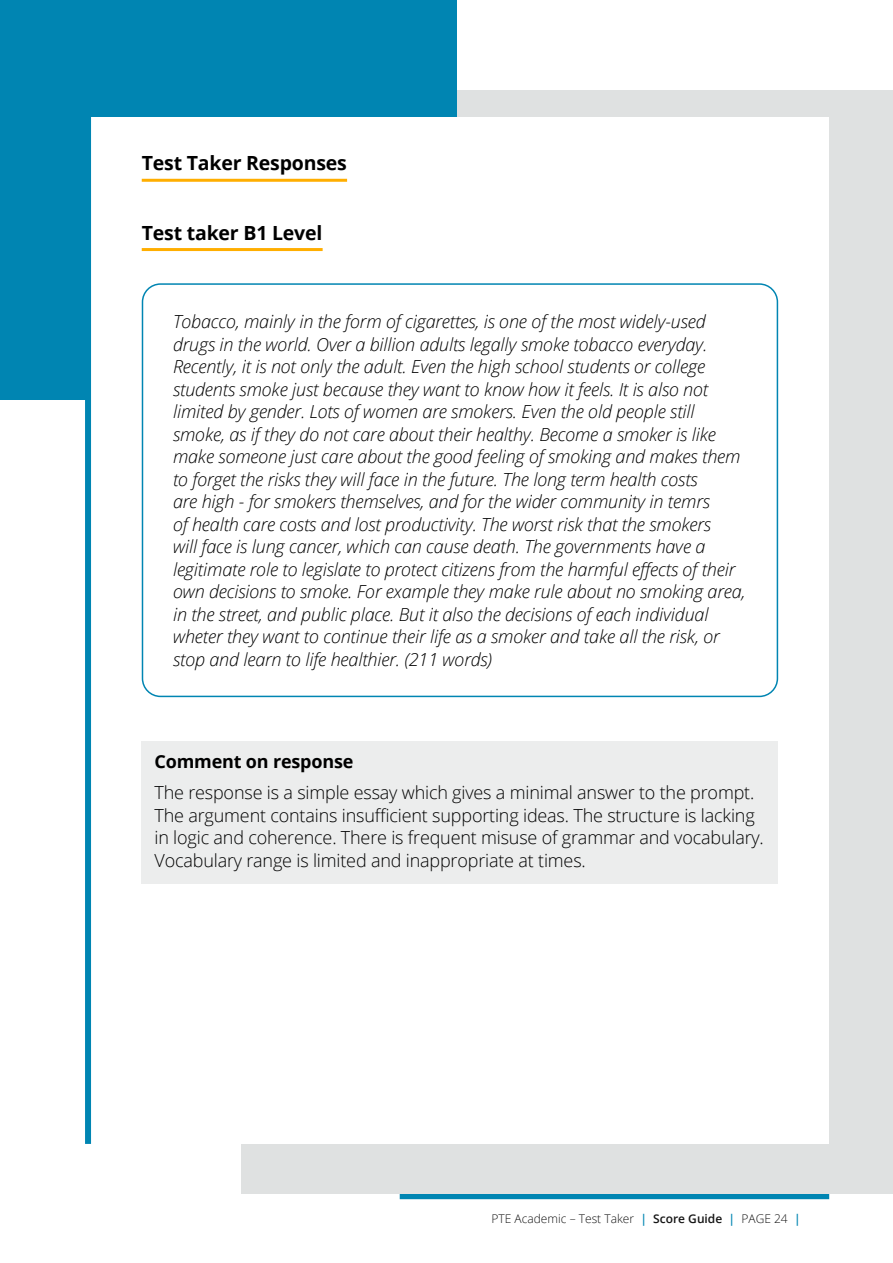
<style>
.page{position:relative;width:893px;height:1263px;background:#fff}
.page>*{position:absolute;margin:0;border:0;box-sizing:border-box;transform-origin:0 0}
.t1{font:700 19.5px "Open Sans";letter-spacing:-.01em;color:#000}
.t2{font:italic 300 18px/22.5px "Open Sans";letter-spacing:-.01em;color:#000}
.t3{font:300 18px/22.5px "Open Sans";letter-spacing:-.01em;color:#000}
.t4{font:700 18px "Open Sans";letter-spacing:-.01em;color:#000}
.t5{font:300 12px "Open Sans";color:#151515}
.s1{font-weight:600;color:#0085b2}
.s2{font-weight:600}
</style>
<div class="page">
<div style="left:241px;top:90px;width:652px;height:27px;background:#dfe1e1"></div>
<div style="left:400px;top:1193px;width:429px;height:6px;background:#0085b2"></div>
<div style="left:829px;top:90px;width:64px;height:1103px;background:#dfe1e1"></div>
<div style="left:0;top:0;width:91px;height:400px;background:#0085b2"></div>
<div style="left:85px;top:112px;width:6px;height:1032px;background:#0085b2"></div>
<div style="left:0;top:0;width:456px;height:117px;background:#0085b2"></div>
<div style="left:241px;top:1144px;width:652px;height:49px;background:#dfe1e1"></div>
<hr style="left:142px;top:179px;width:205px;height:3px;background:#ffae00">
<hr style="left:142px;top:248px;width:181px;height:3px;background:#ffae00">
<div style="left:142px;top:283px;width:636px;height:414px;border:2px solid #0085b2;border-radius:18px"></div>
<div style="left:142px;top:742px;width:636px;height:142px;background:#eceded"></div>
<p class="t1" style="left:142px;top:149px;width:207px">Test Taker Responses</p>
<p class="t1" style="left:142px;top:219px;width:182px">Test taker B1 Level</p>
<p class="t2" style="left:173px;top:310px;width:574px">Tobacco, mainly in the form of cigarettes, is one of the most widely-used drugs in the world. Over a billion adults legally smoke tobacco everyday.<br>Recently, it is not only the adult. Even the high school students or college students smoke just because they want to know how it feels. It is also not limited by gender. Lots of women are smokers. Even the old people still smoke, as if they do not care about their healthy. Become a smoker is like make someone just care about the good feeling of smoking and makes them to forget the risks they will face in the future. The long term health costs<br>are high - for smokers themselves, and for the wider community in temrs<br>of health care costs and lost productivity. The worst risk that the smokers<br>will face is lung cancer, which can cause death. The governments have a legitimate role to legislate to protect citizens from the harmful effects of their own decisions to smoke. For example they make rule about no smoking area, in the street, and public place. But it also the decisions of each individual wheter they want to continue their life as a smoker and take all the risk, or stop and learn to life healthier. (211 words)</p>
<p class="t4" style="left:154px;top:749px;width:201px">Comment on response</p>
<p class="t3" style="left:154px;top:781px;width:611px">The response is a simple essay which gives a minimal answer to the prompt.<br>The argument contains insufficient supporting ideas. The structure is lacking in logic and coherence. There is frequent misuse of grammar and vocabulary.<br>Vocabulary range is limited and inappropriate at times.</p>
<p class="t5" style="left:491px;top:1210px;width:311px">PTE Academic – Test Taker <span class="s1">|</span> <span class="s2">Score Guide</span> <span class="s1">|</span> PAGE 24 <span class="s1">|</span></p>
</div>
